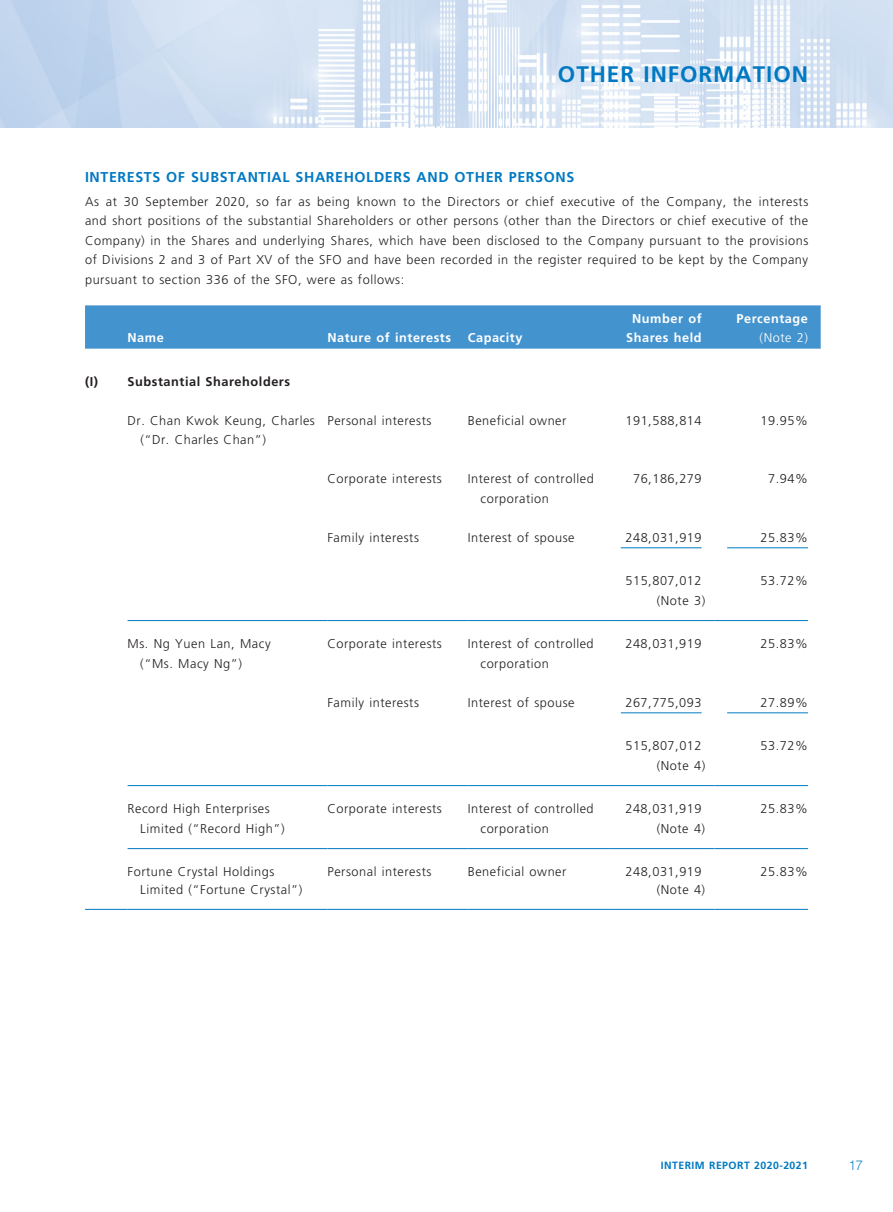
<style>
.page{position:relative;width:893px;height:1212px;background:#fff}
.page>*{position:absolute;margin:0;border:0;box-sizing:border-box;transform-origin:0 0}
.t1{font:700 22.5px "Frutiger";letter-spacing:.04em;color:#0079c2}
.t2{font:700 14.25px "Frutiger";letter-spacing:.04em;color:#0079c2}
.t3{font:300 13.5px "Helvetica";color:#1e89ca}
.t4{font:300 12.75px/19.5px "Frutiger";letter-spacing:.04em;color:#231f20}
.t5{font:700 12.75px/19.5px "Frutiger";letter-spacing:.04em;color:#fff;text-align:center}
.t6{font:700 12.75px "Frutiger";letter-spacing:.04em;color:#231f20}
.t7{font:300 12.75px "Frutiger";color:#fff}
.t8{font:700 10.5px "Frutiger";letter-spacing:.04em;color:#0079c2}
</style>
<div class="page">
<img style="left:1px;top:0;width:892px;height:128px">
<img style="left:0;top:0;width:1px;height:128px">
<div style="left:85px;top:305px;width:736px;height:44px;background:#4393cf"></div>
<hr style="left:621px;top:547px;width:81px;height:1px;background:#0079c2">
<hr style="left:727px;top:547px;width:81px;height:1px;background:#0079c2">
<hr style="left:128px;top:620px;width:199px;height:1px;background:#0079c2">
<hr style="left:327px;top:620px;width:141px;height:1px;background:#0079c2">
<hr style="left:468px;top:620px;width:140px;height:1px;background:#0079c2">
<hr style="left:608px;top:620px;width:106px;height:1px;background:#0079c2">
<hr style="left:714px;top:620px;width:94px;height:1px;background:#0079c2">
<hr style="left:621px;top:712px;width:81px;height:1px;background:#0079c2">
<hr style="left:727px;top:712px;width:81px;height:1px;background:#0079c2">
<hr style="left:128px;top:785px;width:199px;height:1px;background:#0079c2">
<hr style="left:327px;top:785px;width:141px;height:1px;background:#0079c2">
<hr style="left:468px;top:785px;width:140px;height:1px;background:#0079c2">
<hr style="left:608px;top:785px;width:106px;height:1px;background:#0079c2">
<hr style="left:714px;top:785px;width:94px;height:1px;background:#0079c2">
<hr style="left:128px;top:848px;width:199px;height:1px;background:#0079c2">
<hr style="left:327px;top:848px;width:141px;height:1px;background:#0079c2">
<hr style="left:468px;top:848px;width:140px;height:1px;background:#0079c2">
<hr style="left:608px;top:848px;width:106px;height:1px;background:#0079c2">
<hr style="left:714px;top:848px;width:94px;height:1px;background:#0079c2">
<hr style="left:85px;top:909px;width:43px;height:1px;background:#0079c2">
<hr style="left:128px;top:909px;width:199px;height:1px;background:#0079c2">
<hr style="left:327px;top:909px;width:141px;height:1px;background:#0079c2">
<hr style="left:468px;top:909px;width:140px;height:1px;background:#0079c2">
<hr style="left:608px;top:909px;width:106px;height:1px;background:#0079c2">
<hr style="left:714px;top:909px;width:94px;height:1px;background:#0079c2">
<h1 class="t1" style="left:558px;top:61px;width:159px">Oth er Informa</h1>
<h1 class="t1" style="left:753px;top:61px;width:57px">tion</h1>
<p class="t2" style="left:85px;top:169px;width:15px">INTE</p>
<p class="t2" style="left:118px;top:169px;width:19px">RESTS</p>
<p class="t2" style="left:166px;top:169px;width:380px">OF SUBSTANTIAL SHAREHOLDERS AND OTHER PERSONS</p>
<p class="t4" style="left:85px;top:192px;width:725px;text-align:justify">As at 30 September 2020, so far as being known to the Directors or chief executive of the Company, the interests and short positions of the substantial Shareholders or other persons (other than the Directors or chief executive of the Company) in the Shares and underlying Shares, which have been disclosed to the Company pursuant to the provisions of Divisions 2 and 3 of Part XV of the SFO and have been recorded in the register required to be kept by the Company pursuant to section 336 of the SFO, were as follows:</p>
<p class="t5" style="left:128px;top:328px;width:38px">Name</p>
<p class="t5" style="left:327px;top:328px;width:125px">Nature of interests</p>
<p class="t5" style="left:468px;top:328px;width:56px">Capacity</p>
<p class="t5" style="left:626px;top:309px;width:77px">Number of<br>Shares held</p>
<p class="t5" style="left:736px;top:309px;width:73px">Percentage</p>
<p class="t7" style="left:760px;top:331px;width:50px">(Note 2)</p>
<p class="t6" style="left:85px;top:374px;width:207px">(I) Substantial Shareholders</p>
<p class="t4" style="left:140px;top:411px;width:176px;text-indent:-13px">Dr. Chan Kwok Keung, Charles (“Dr. Charles Chan”)</p>
<p class="t4" style="left:327px;top:411px;width:106px">Personal interests</p>
<p class="t4" style="left:468px;top:411px;width:100px">Beneficial owner</p>
<p class="t4" style="left:625px;top:411px;width:78px">191,588,814</p>
<p class="t4" style="left:761px;top:411px;width:49px">19.95%</p>
<p class="t4" style="left:327px;top:469px;width:116px">Corporate interests</p>
<p class="t4" style="left:480px;top:469px;width:115px;text-indent:-13px">Interest of controlled corporation</p>
<p class="t4" style="left:633px;top:469px;width:70px">76,186,279</p>
<p class="t4" style="left:768px;top:469px;width:41px">7.94%</p>
<p class="t4" style="left:327px;top:528px;width:93px">Family interests</p>
<p class="t4" style="left:468px;top:528px;width:108px">Interest of spouse</p>
<p class="t4" style="left:625px;top:528px;width:78px">248,031,919</p>
<p class="t4" style="left:761px;top:528px;width:49px">25.83%</p>
<p class="t4" style="left:625px;top:571px;width:81px;text-align:right">515,807,012 (Note 3)</p>
<p class="t4" style="left:761px;top:571px;width:49px">53.72%</p>
<p class="t4" style="left:140px;top:634px;width:132px;text-indent:-13px">Ms. Ng Yuen Lan, Macy (“Ms. Macy Ng”)</p>
<p class="t4" style="left:327px;top:634px;width:116px">Corporate interests</p>
<p class="t4" style="left:480px;top:634px;width:115px;text-indent:-13px">Interest of controlled corporation</p>
<p class="t4" style="left:625px;top:634px;width:78px">248,031,919</p>
<p class="t4" style="left:761px;top:634px;width:49px">25.83%</p>
<p class="t4" style="left:327px;top:693px;width:93px">Family interests</p>
<p class="t4" style="left:468px;top:693px;width:108px">Interest of spouse</p>
<p class="t4" style="left:625px;top:693px;width:78px">267,775,093</p>
<p class="t4" style="left:761px;top:693px;width:49px">27.89%</p>
<p class="t4" style="left:625px;top:736px;width:81px;text-align:right">515,807,012 (Note 4)</p>
<p class="t4" style="left:761px;top:736px;width:49px">53.72%</p>
<p class="t4" style="left:140px;top:799px;width:146px;text-indent:-13px">Record High Enterprises<br>Limited (“Record High”)</p>
<p class="t4" style="left:327px;top:799px;width:116px">Corporate interests</p>
<p class="t4" style="left:480px;top:799px;width:115px;text-indent:-13px">Interest of controlled corporation</p>
<p class="t4" style="left:625px;top:799px;width:81px;text-align:right">248,031,919 (Note 4)</p>
<p class="t4" style="left:761px;top:799px;width:49px">25.83%</p>
<p class="t4" style="left:140px;top:862px;width:163px;line-height:18.8px;text-indent:-13px">Fortune Crystal Holdings<br>Limited (“Fortune Crystal”)</p>
<p class="t4" style="left:327px;top:861px;width:106px">Personal interests</p>
<p class="t4" style="left:468px;top:861px;width:100px">Beneficial owner</p>
<p class="t4" style="left:625px;top:862px;width:81px;line-height:18.8px;text-align:right">248,031,919 (Note 4)</p>
<p class="t4" style="left:761px;top:861px;width:49px">25.83%</p>
<p class="t8" style="left:661px;top:1159px;width:11px">INTE</p>
<p class="t8" style="left:685px;top:1159px;width:125px">RIM REPORT 2020-2021</p>
<p class="t3" style="left:848px;top:1156px;width:16px">17</p>
</div>
